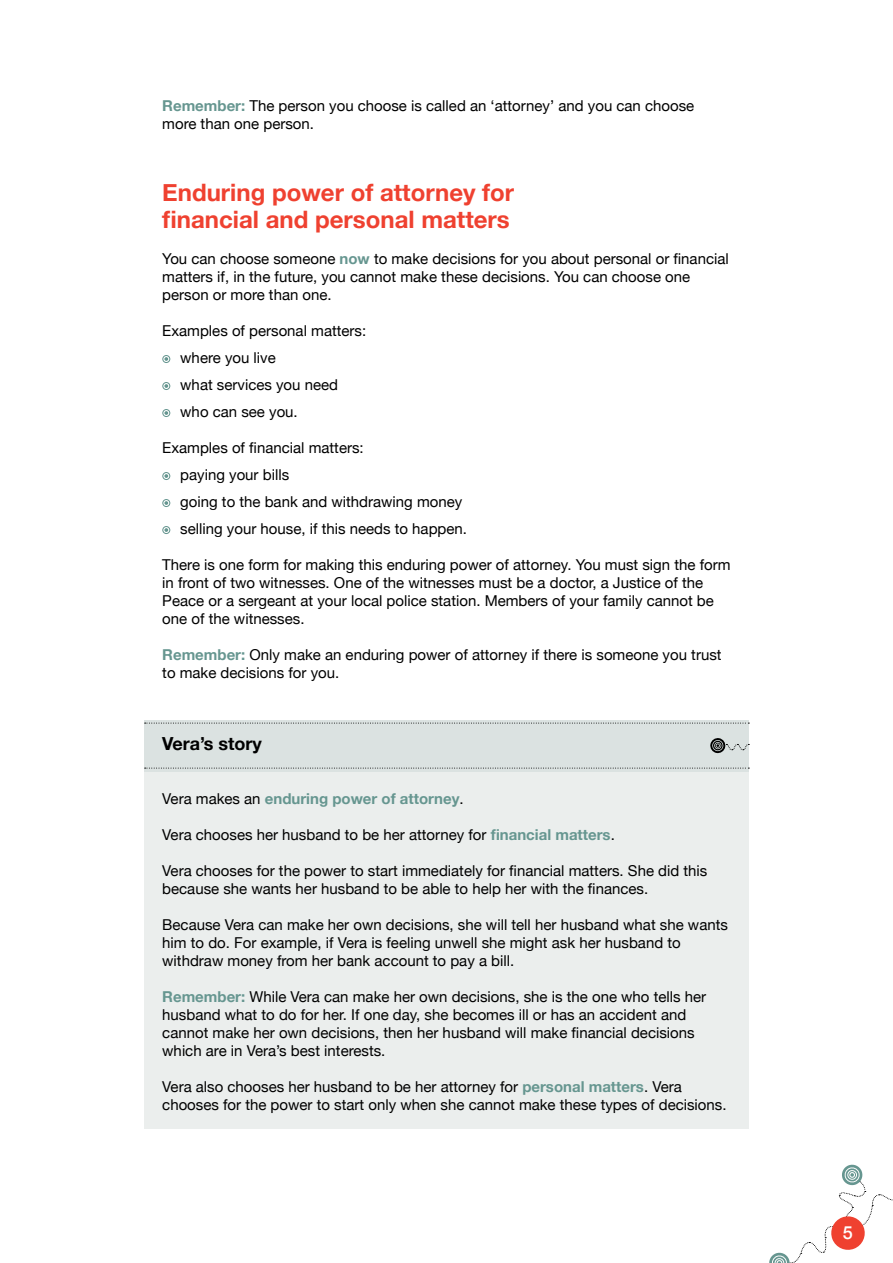
<style>
.page{position:relative;width:893px;height:1263px;background:#fff}
.page>*{position:absolute;margin:0;border:0;box-sizing:border-box;transform-origin:0 0}
.t1{font:700 24px/27px "Helvetica Neue";color:#ef4130}
.t2{font:700 18px "Helvetica Neue";color:#000}
.t3{font:500 18px "Helvetica Neue";color:#fff}
.t4{font:15px/18px "Helvetica Neue";color:#000}
.t5{font:700 15px "Helvetica Neue";color:#669690}
.s1{font-weight:700;color:#669690}
.s2{font-weight:400;color:#000}
</style>
<div class="page">
<svg style="left:769px;top:1164px;width:124px;height:99px"></svg>
<div style="left:144px;top:771px;width:605px;height:357px;background:#ebeeed"></div>
<div style="left:144px;top:720px;width:605px;height:51px;background:#dbe2e1"></div>
<svg style="left:162px;top:355px;width:8px;height:8px"></svg>
<svg style="left:162px;top:382px;width:8px;height:8px"></svg>
<svg style="left:162px;top:409px;width:8px;height:8px"></svg>
<svg style="left:162px;top:472px;width:8px;height:8px"></svg>
<svg style="left:162px;top:499px;width:8px;height:8px"></svg>
<svg style="left:162px;top:526px;width:8px;height:8px"></svg>
<svg style="left:145px;top:723px;width:604px;height:1px"></svg>
<svg style="left:145px;top:768px;width:604px;height:1px"></svg>
<svg style="left:710px;top:738px;width:39px;height:16px"></svg>
<p class="t4" style="left:162px;top:98px;width:533px"><span class="s1">Remember:</span> The person you choose is called an ‘attorney’ and you can choose more than one person.</p>
<h1 class="t1" style="left:162px;top:180px;width:353px">Enduring power of attorney for financial and personal matters</h1>
<p class="t4" style="left:162px;top:251px;width:568px">You can choose someone <span class="s1">now</span> to make decisions for you about personal or financial matters if, in the future, you cannot make these decisions. You can choose one person or more than one.</p>
<p class="t4" style="left:180px;top:318px;width:187px;line-height:27px;text-indent:-18px">Examples of personal matters: where you live<br>what services you need who can see you.</p>
<p class="t4" style="left:180px;top:435px;width:288px;line-height:27px;text-indent:-18px">Examples of financial matters:<br>paying your bills<br>going to the bank and withdrawing money selling your house, if this needs to happen.</p>
<p class="t4" style="left:162px;top:557px;width:570px">There is one form for making this enduring power of attorney. You must sign the form in front of two witnesses. One of the witnesses must be a doctor, a Justice of the Peace or a sergeant at your local police station. Members of your family cannot be one of the witnesses.</p>
<p class="t4" style="left:162px;top:647px;width:561px"><span class="s1">Remember:</span> Only make an enduring power of attorney if there is someone you trust to make decisions for you.</p>
<p class="t2" style="left:162px;top:729px;width:101px">Vera’s story</p>
<p class="t5" style="left:162px;top:787px;width:303px"><span class="s2">Vera makes an</span> enduring power of attorney<span class="s2">.</span></p>
<p class="t4" style="left:162px;top:827px;width:454px">Vera chooses her husband to be her attorney for <span class="s1">financial matters</span>.</p>
<p class="t4" style="left:162px;top:863px;width:547px">Vera chooses for the power to start immediately for financial matters. She did this because she wants her husband to be able to help her with the finances.</p>
<p class="t4" style="left:162px;top:917px;width:567px">Because Vera can make her own decisions, she will tell her husband what she wants him to do. For example, if Vera is feeling unwell she might ask her husband to withdraw money from her bank account to pay a bill.</p>
<p class="t4" style="left:162px;top:989px;width:545px"><span class="s1">Remember:</span> While Vera can make her own decisions, she is the one who tells her husband what to do for her. If one day, she becomes ill or has an accident and cannot make her own decisions, then her husband will make financial decisions which are in Vera’s best interests.</p>
<p class="t4" style="left:162px;top:1079px;width:566px">Vera also chooses her husband to be her attorney for <span class="s1">personal matters</span>. Vera chooses for the power to start only when she cannot make these types of decisions.</p>
<p class="t3" style="left:843px;top:1218px;width:12px">5</p>
</div>
